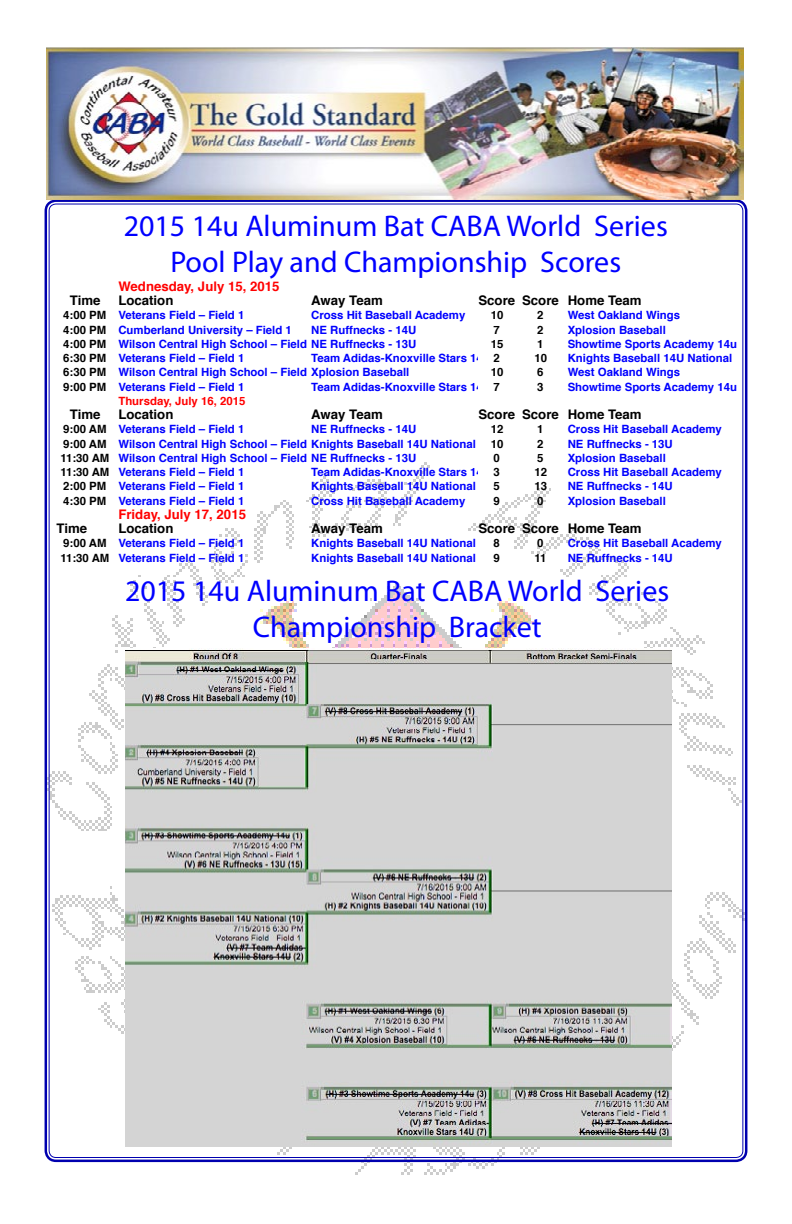
<style>
.page{position:relative;width:792px;height:1224px;background:#fff}
.page>*{position:absolute;margin:0;border:0;box-sizing:border-box;transform-origin:0 0}
.t1{font:30px/36px "Myriad Pro";color:#00f;text-align:center}
.t2{font:700 13.2px "Helvetica";color:#000}
.t3{font:700 13.2px "Helvetica";color:#f00}
.t4{font:700 11.4px "Helvetica";color:#00f}
.t5{font:700 11.4px "Helvetica";color:#000}
.t6{font:700 11.4px "Helvetica";color:#f00}
.s1{color:#000}
</style>
<div class="page">
<img style="left:47px;top:462px;width:698px;height:712px">
<img style="left:47px;top:48px;width:696px;height:151px">
<img style="left:125px;top:648px;width:547px;height:499px">
<h1 class="t1" style="left:124px;top:207px;width:546px">2015 14u Aluminum Bat CABA World Series<br>Pool Play and Championship Scores</h1>
<p class="t3" style="left:118px;top:276px;width:163px">Wednesday, July 15, 2015</p>
<p class="t2" style="left:70px;top:290px;width:32px">Time</p>
<p class="t2" style="left:118px;top:290px;width:57px">Location</p>
<p class="t2" style="left:311px;top:290px;width:73px">Away Team</p>
<p class="t2" style="left:478px;top:290px;width:165px">Score Score Home Team</p>
<p class="t4" style="left:63px;top:306px;width:183px"><span class="s1">4:00 PM</span> Veterans Field – Field 1</p>
<p class="t4" style="left:311px;top:306px;width:156px">Cross Hit Baseball Academy</p>
<p class="t5" style="left:491px;top:306px;width:14px">10</p>
<p class="t5" style="left:537px;top:306px;width:8px">2</p>
<p class="t4" style="left:568px;top:306px;width:114px">West Oakland Wings</p>
<p class="t4" style="left:63px;top:320px;width:230px"><span class="s1">4:00 PM</span> Cumberland University – Field 1</p>
<p class="t4" style="left:311px;top:320px;width:107px">NE Ruffnecks - 14U</p>
<p class="t5" style="left:494px;top:320px;width:8px">7</p>
<p class="t5" style="left:537px;top:320px;width:8px">2</p>
<p class="t4" style="left:568px;top:320px;width:100px">Xplosion Baseball</p>
<p class="t4" style="left:63px;top:335px;width:355px"><span class="s1">4:00 PM</span> Wilson Central High School – Field 1NE Ruffnecks - 13U</p>
<p class="t5" style="left:491px;top:335px;width:14px">15</p>
<p class="t5" style="left:537px;top:335px;width:8px">1</p>
<p class="t4" style="left:568px;top:335px;width:171px">Showtime Sports Academy 14u</p>
<p class="t4" style="left:63px;top:349px;width:183px"><span class="s1">6:30 PM</span> Veterans Field – Field 1</p>
<p class="t4" style="left:311px;top:349px;width:190px">Team Adidas-Knoxville Stars 14U <span class="s1">2</span></p>
<p class="t5" style="left:534px;top:349px;width:14px">10</p>
<p class="t4" style="left:568px;top:349px;width:166px">Knights Baseball 14U National</p>
<p class="t4" style="left:63px;top:363px;width:348px"><span class="s1">6:30 PM</span> Wilson Central High School – Field 1Xplosion Baseball</p>
<p class="t5" style="left:491px;top:363px;width:14px">10</p>
<p class="t5" style="left:537px;top:363px;width:8px">6</p>
<p class="t4" style="left:568px;top:363px;width:114px">West Oakland Wings</p>
<p class="t4" style="left:63px;top:377px;width:183px"><span class="s1">9:00 PM</span> Veterans Field – Field 1</p>
<p class="t4" style="left:311px;top:377px;width:190px">Team Adidas-Knoxville Stars 14U <span class="s1">7</span></p>
<p class="t5" style="left:537px;top:377px;width:8px">3</p>
<p class="t4" style="left:568px;top:377px;width:171px">Showtime Sports Academy 14u</p>
<p class="t6" style="left:118px;top:392px;width:129px">Thursday, July 16, 2015</p>
<p class="t2" style="left:70px;top:404px;width:32px">Time</p>
<p class="t2" style="left:118px;top:404px;width:57px">Location</p>
<p class="t2" style="left:311px;top:404px;width:73px">Away Team</p>
<p class="t2" style="left:478px;top:404px;width:165px">Score Score Home Team</p>
<p class="t4" style="left:63px;top:420px;width:183px"><span class="s1">9:00 AM</span> Veterans Field – Field 1</p>
<p class="t4" style="left:311px;top:420px;width:107px">NE Ruffnecks - 14U</p>
<p class="t5" style="left:491px;top:420px;width:14px">12</p>
<p class="t5" style="left:537px;top:420px;width:8px">1</p>
<p class="t4" style="left:568px;top:420px;width:156px">Cross Hit Baseball Academy</p>
<p class="t4" style="left:63px;top:434px;width:414px"><span class="s1">9:00 AM</span> Wilson Central High School – Field 1Knights Baseball 14U National</p>
<p class="t5" style="left:491px;top:434px;width:14px">10</p>
<p class="t5" style="left:537px;top:434px;width:8px">2</p>
<p class="t4" style="left:568px;top:434px;width:107px">NE Ruffnecks - 13U</p>
<p class="t4" style="left:60px;top:449px;width:357px"><span class="s1">11:30 AM</span> Wilson Central High School – Field 1NE Ruffnecks - 13U</p>
<p class="t5" style="left:494px;top:449px;width:8px">0</p>
<p class="t5" style="left:537px;top:449px;width:8px">5</p>
<p class="t4" style="left:568px;top:449px;width:100px">Xplosion Baseball</p>
<p class="t4" style="left:60px;top:463px;width:186px"><span class="s1">11:30 AM</span> Veterans Field – Field 1</p>
<p class="t4" style="left:311px;top:463px;width:190px">Team Adidas-Knoxville Stars 14U <span class="s1">3</span></p>
<p class="t5" style="left:534px;top:463px;width:14px">12</p>
<p class="t4" style="left:568px;top:463px;width:156px">Cross Hit Baseball Academy</p>
<p class="t4" style="left:63px;top:477px;width:183px"><span class="s1">2:00 PM</span> Veterans Field – Field 1</p>
<p class="t4" style="left:311px;top:477px;width:166px">Knights Baseball 14U National</p>
<p class="t5" style="left:494px;top:477px;width:8px">5</p>
<p class="t5" style="left:534px;top:477px;width:14px">13</p>
<p class="t4" style="left:568px;top:477px;width:107px">NE Ruffnecks - 14U</p>
<p class="t4" style="left:63px;top:491px;width:183px"><span class="s1">4:30 PM</span> Veterans Field – Field 1</p>
<p class="t4" style="left:311px;top:491px;width:156px">Cross Hit Baseball Academy</p>
<p class="t5" style="left:494px;top:491px;width:8px">9</p>
<p class="t5" style="left:537px;top:491px;width:8px">0</p>
<p class="t4" style="left:568px;top:491px;width:100px">Xplosion Baseball</p>
<p class="t3" style="left:118px;top:504px;width:129px">Friday, July 17, 2015</p>
<p class="t2" style="left:57px;top:518px;width:32px">Time</p>
<p class="t2" style="left:118px;top:518px;width:57px">Location</p>
<p class="t2" style="left:311px;top:518px;width:73px">Away Team</p>
<p class="t2" style="left:478px;top:518px;width:165px">Score Score Home Team</p>
<p class="t4" style="left:63px;top:534px;width:183px"><span class="s1">9:00 AM</span> Veterans Field – Field 1</p>
<p class="t4" style="left:311px;top:534px;width:166px">Knights Baseball 14U National</p>
<p class="t5" style="left:494px;top:534px;width:8px">8</p>
<p class="t5" style="left:537px;top:534px;width:8px">0</p>
<p class="t4" style="left:568px;top:534px;width:156px">Cross Hit Baseball Academy</p>
<p class="t4" style="left:60px;top:548px;width:186px"><span class="s1">11:30 AM</span> Veterans Field – Field 1</p>
<p class="t4" style="left:311px;top:548px;width:166px">Knights Baseball 14U National</p>
<p class="t5" style="left:494px;top:548px;width:8px">9</p>
<p class="t5" style="left:534px;top:548px;width:14px">11</p>
<p class="t4" style="left:568px;top:548px;width:107px">NE Ruffnecks - 14U</p>
<h1 class="t1" style="left:125px;top:572px;width:546px">2015 14u Aluminum Bat CABA World Series<br>Championship Bracket</h1>
</div>
